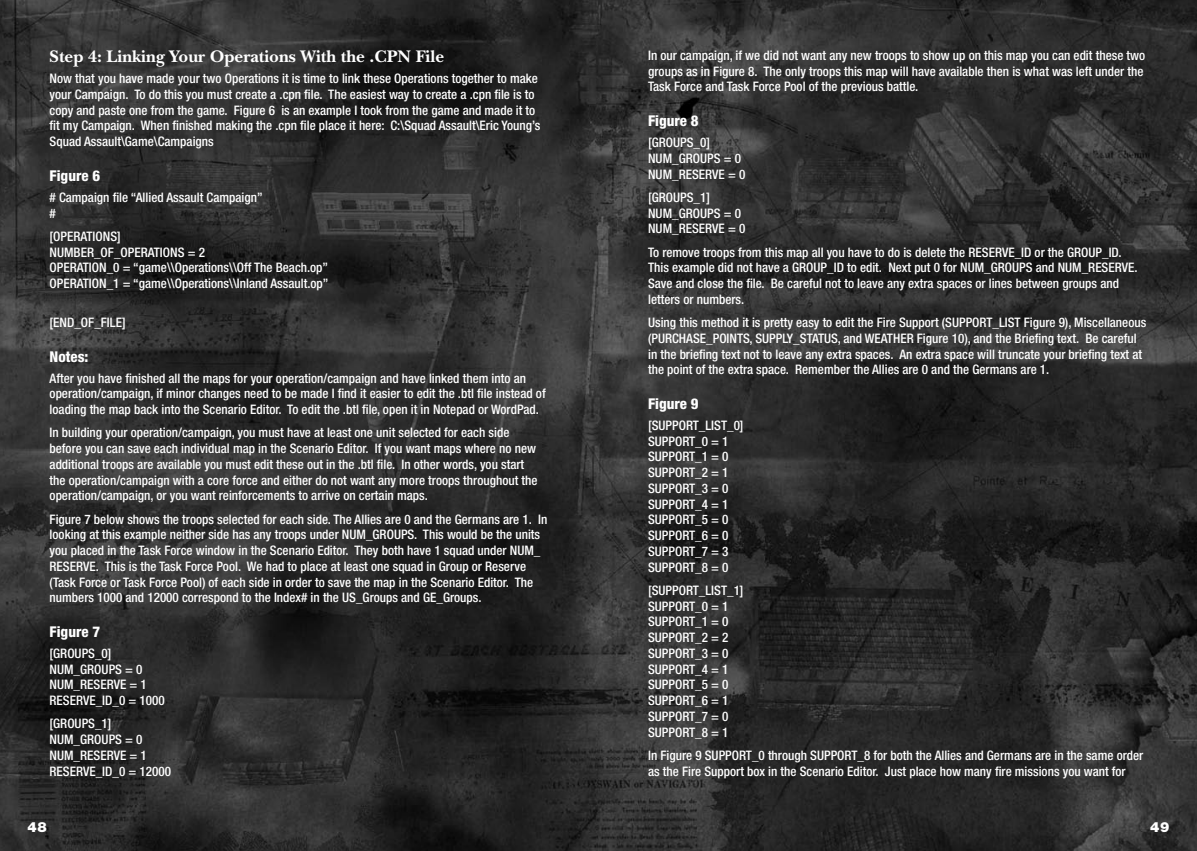
<style>
.page{position:relative;width:1197px;height:851px;background:#fff}
.page>*{position:absolute;margin:0;border:0;box-sizing:border-box;transform-origin:0 0}
.t1{font:700 17.5px "New Baskerville";color:#fff}
.t2{font:800 condensed 14.88px "Helvetica Neue";color:#fff}
.t3{font:900 14px "Helvetica Neue";color:#fff}
.t4{font:500 condensed 13.12px/15.8px "Helvetica Neue";color:#fff}
</style>
<div class="page">
<img style="left:0;top:0;width:1197px;height:850px">
<h1 class="t1" style="left:50px;top:46px;width:396px">Step 4: Linking Your Operations With the .CPN File</h1>
<p class="t4" style="left:50px;top:70px;width:492px">Now that you have made your two Operations it is time to link these Operations together to make your Campaign. To do this you must create a .cpn file. The easiest way to create a .cpn file is to copy and paste one from the game. Figure 6 is an example I took from the game and made it to fit my Campaign. When finished making the .cpn file place it here: C:\Squad Assault\Eric Young’s Squad Assault\Game\Campaigns</p>
<p class="t2" style="left:50px;top:166px;width:52px">Figure 6</p>
<p class="t4" style="left:50px;top:189px;width:215px"># Campaign file “Allied Assault Campaign” #</p>
<p class="t4" style="left:50px;top:228px;width:280px">[OPERATIONS]<br>NUMBER_OF_OPERATIONS = 2<br>OPERATION_0 = “game\\Operations\\Off The Beach.op” OPERATION_1 = “game\\Operations\\Inland Assault.op”</p>
<p class="t4" style="left:50px;top:314px;width:78px">[END_OF_FILE]</p>
<p class="t2" style="left:50px;top:347px;width:40px">Notes:</p>
<p class="t4" style="left:50px;top:370px;width:498px">After you have finished all the maps for your operation/campaign and have linked them into an operation/campaign, if minor changes need to be made I find it easier to edit the .btl file instead of loading the map back into the Scenario Editor. To edit the .btl file, open it in Notepad or WordPad.</p>
<p class="t4" style="left:50px;top:424px;width:490px">In building your operation/campaign, you must have at least one unit selected for each side before you can save each individual map in the Scenario Editor. If you want maps where no new additional troops are available you must edit these out in the .btl file. In other words, you start the operation/campaign with a core force and either do not want any more troops throughout the operation/campaign, or you want reinforcements to arrive on certain maps.</p>
<p class="t4" style="left:50px;top:511px;width:499px">Figure 7 below shows the troops selected for each side. The Allies are 0 and the Germans are 1. In looking at this example neither side has any troops under NUM_GROUPS. This would be the units you placed in the Task Force window in the Scenario Editor. They both have 1 squad under NUM_ RESERVE. This is the Task Force Pool. We had to place at least one squad in Group or Reserve (Task Force or Task Force Pool) of each side in order to save the map in the Scenario Editor. The numbers 1000 and 12000 correspond to the Index# in the US_Groups and GE_Groups.</p>
<p class="t2" style="left:50px;top:622px;width:52px">Figure 7</p>
<p class="t4" style="left:50px;top:645px;width:117px">[GROUPS_0]<br>NUM_GROUPS = 0<br>NUM_RESERVE = 1<br>RESERVE_ID_0 = 1000</p>
<p class="t4" style="left:50px;top:715px;width:123px">[GROUPS_1]<br>NUM_GROUPS = 0<br>NUM_RESERVE = 1<br>RESERVE_ID_0 = 12000</p>
<p class="t4" style="left:648px;top:47px;width:499px">In our campaign, if we did not want any new troops to show up on this map you can edit these two groups as in Figure 8. The only troops this map will have available then is what was left under the<br>Task Force and Task Force Pool of the previous battle.</p>
<p class="t2" style="left:648px;top:112px;width:52px">Figure 8</p>
<p class="t4" style="left:648px;top:134px;width:99px">[GROUPS_0]<br>NUM_GROUPS = 0<br>NUM_RESERVE = 0</p>
<p class="t4" style="left:648px;top:189px;width:99px">[GROUPS_1]<br>NUM_GROUPS = 0<br>NUM_RESERVE = 0</p>
<p class="t4" style="left:648px;top:244px;width:491px">To remove troops from this map all you have to do is delete the RESERVE_ID or the GROUP_ID.<br>This example did not have a GROUP_ID to edit. Next put 0 for NUM_GROUPS and NUM_RESERVE.<br>Save and close the file. Be careful not to leave any extra spaces or lines between groups and letters or numbers.</p>
<p class="t4" style="left:648px;top:314px;width:500px">Using this method it is pretty easy to edit the Fire Support (SUPPORT_LIST Figure 9), Miscellaneous (PURCHASE_POINTS, SUPPLY_STATUS, and WEATHER Figure 10), and the Briefing text. Be careful in the briefing text not to leave any extra spaces. An extra space will truncate your briefing text at the point of the extra space. Remember the Allies are 0 and the Germans are 1.</p>
<p class="t2" style="left:648px;top:394px;width:52px">Figure 9</p>
<p class="t4" style="left:648px;top:417px;width:97px">[SUPPORT_LIST_0]<br>SUPPORT_0 = 1<br>SUPPORT_1 = 0<br>SUPPORT_2 = 1<br>SUPPORT_3 = 0<br>SUPPORT_4 = 1<br>SUPPORT_5 = 0<br>SUPPORT_6 = 0<br>SUPPORT_7 = 3<br>SUPPORT_8 = 0</p>
<p class="t4" style="left:648px;top:582px;width:97px">[SUPPORT_LIST_1]<br>SUPPORT_0 = 1<br>SUPPORT_1 = 0<br>SUPPORT_2 = 2<br>SUPPORT_3 = 0<br>SUPPORT_4 = 1<br>SUPPORT_5 = 0<br>SUPPORT_6 = 1<br>SUPPORT_7 = 0<br>SUPPORT_8 = 1</p>
<p class="t4" style="left:648px;top:747px;width:497px">In Figure 9 SUPPORT_0 through SUPPORT_8 for both the Allies and Germans are in the same order as the Fire Support box in the Scenario Editor. Just place how many fire missions you want for</p>
<p class="t3" style="left:28px;top:818px;width:21px">48</p>
<p class="t3" style="left:1150px;top:818px;width:21px">49</p>
</div>
